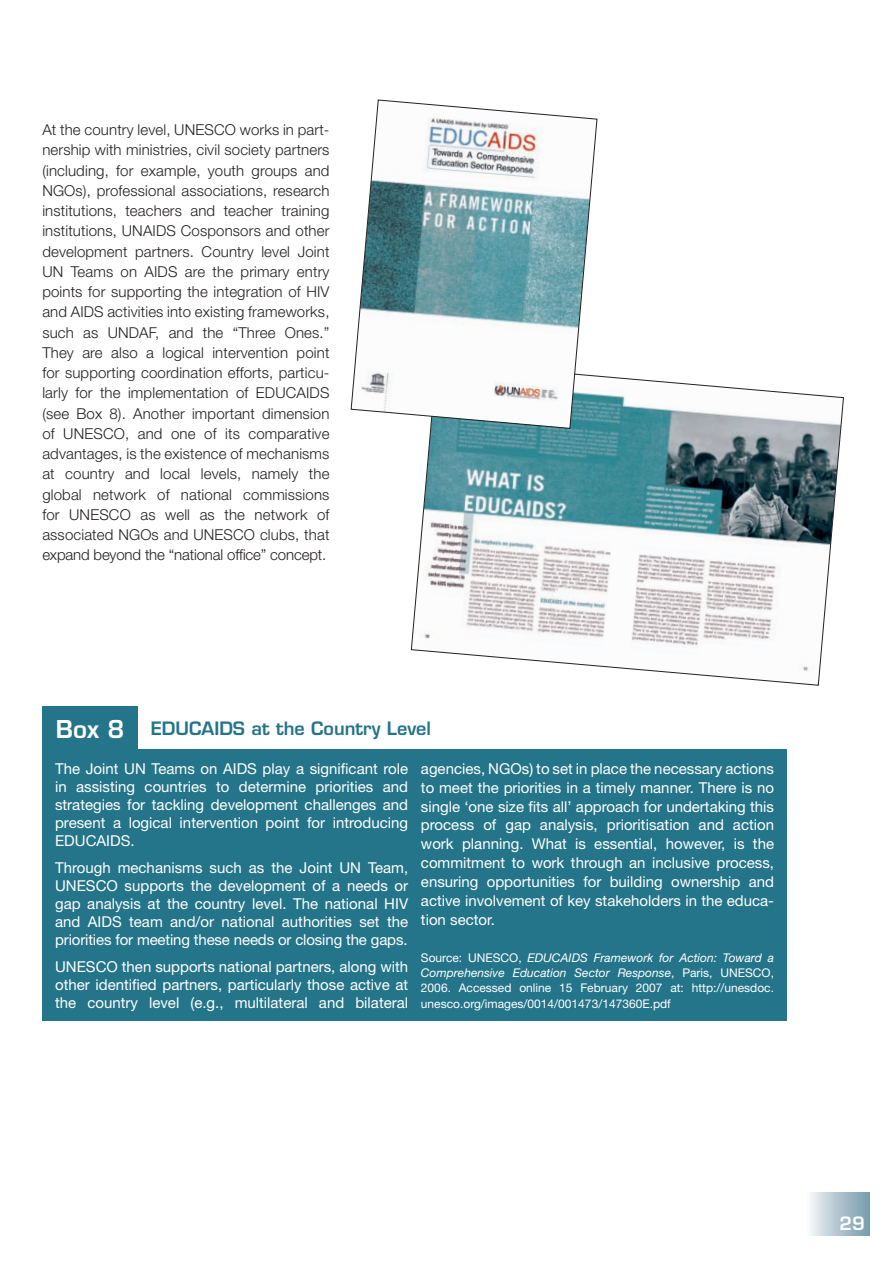
<style>
.page{position:relative;width:893px;height:1263px;background:#fff}
.page>*{position:absolute;margin:0;border:0;box-sizing:border-box;transform-origin:0 0}
.t1{font:600 18px "Eurostile LT";color:#24748a}
.t2{font:600 18px "Eurostile LT";color:#fff}
.t3{font:15px/18.1px "Helvetica Neue";color:#fff;text-align:justify}
.t4{font:300 15px/20.2px "Helvetica Neue";letter-spacing:-.01em;color:#231f20;text-align:justify}
.t5{font:12px/15.3px "Helvetica Neue";color:#fff;text-align:justify}
.s1{font-size:24px;color:#fff}
.s2{font-style:italic}
</style>
<div class="page">
<div style="left:806px;top:1193px;width:63px;height:42px;background:linear-gradient(to right,#f9f9fb,#749aac)"></div>
<div style="left:42px;top:749px;width:744px;height:272px;background:#24748a"></div>
<div style="left:42px;top:707px;width:96px;height:42px;background:#24748a"></div>
<svg style="left:411px;top:375px;width:432px;height:311px"></svg>
<svg style="left:351px;top:100px;width:246px;height:329px"></svg>
<p class="t4" style="left:42px;top:121px;width:289px">At the country level, UNESCO works in part&shy;nership with ministries, civil society partners (including, for example, youth groups and NGOs), professional associations, research institutions, teachers and teacher training institutions, UNAIDS Cosponsors and other development partners. Country level Joint UN Teams on AIDS are the primary entry points for supporting the integration of HIV and AIDS activities into existing frameworks, such as UNDAF, and the “Three Ones.” They are also a logical intervention point for supporting coordination efforts, particu&shy;larly for the implementation of EDUCAIDS (see Box 8). Another important dimension of UNESCO, and one of its comparative advantages, is the existence of mechanisms at country and local levels, namely the global network of national commissions for UNESCO as well as the network of associated NGOs and UNESCO clubs, that expand beyond the “national office” concept.</p>
<p class="t1" style="left:56px;top:722px;width:376px"><span class="s1">Box 8</span> EDUCAIDS at the Country Level</p>
<p class="t3" style="left:55px;top:761px;width:354px">The Joint UN Teams on AIDS play a significant role in assisting countries to determine priorities and strategies for tackling development challenges and present a logical intervention point for introducing EDUCAIDS.</p>
<p class="t3" style="left:55px;top:860px;width:354px">Through mechanisms such as the Joint UN Team, UNESCO supports the development of a needs or gap analysis at the country level. The national HIV and AIDS team and/or national authorities set the priorities for meeting these needs or closing the gaps.</p>
<p class="t3" style="left:55px;top:959px;width:354px">UNESCO then supports national partners, along with other identified partners, particularly those active at the country level (e.g., multilateral and bilateral</p>
<p class="t3" style="left:421px;top:760px;width:354px;line-height:18.9px">agencies, NGOs) to set in place the necessary actions to meet the priorities in a timely manner. There is no single ‘one size fits all’ approach for undertaking this process of gap analysis, prioritisation and action work planning. What is essential, however, is the commitment to work through an inclusive process, ensuring opportunities for building ownership and active involvement of key stakeholders in the educa&shy;tion sector.</p>
<p class="t5" style="left:421px;top:951px;width:354px">Source: UNESCO, <span class="s2">EDUCAIDS Framework for Action: Toward a Comprehensive Education Sector Response</span>, Paris, UNESCO, 2006. Accessed online 15 February 2007 at: http://unesdoc. unesco.org/images/0014/001473/147360E.pdf</p>
<p class="t2" style="left:839px;top:1216px;width:27px">29</p>
</div>
